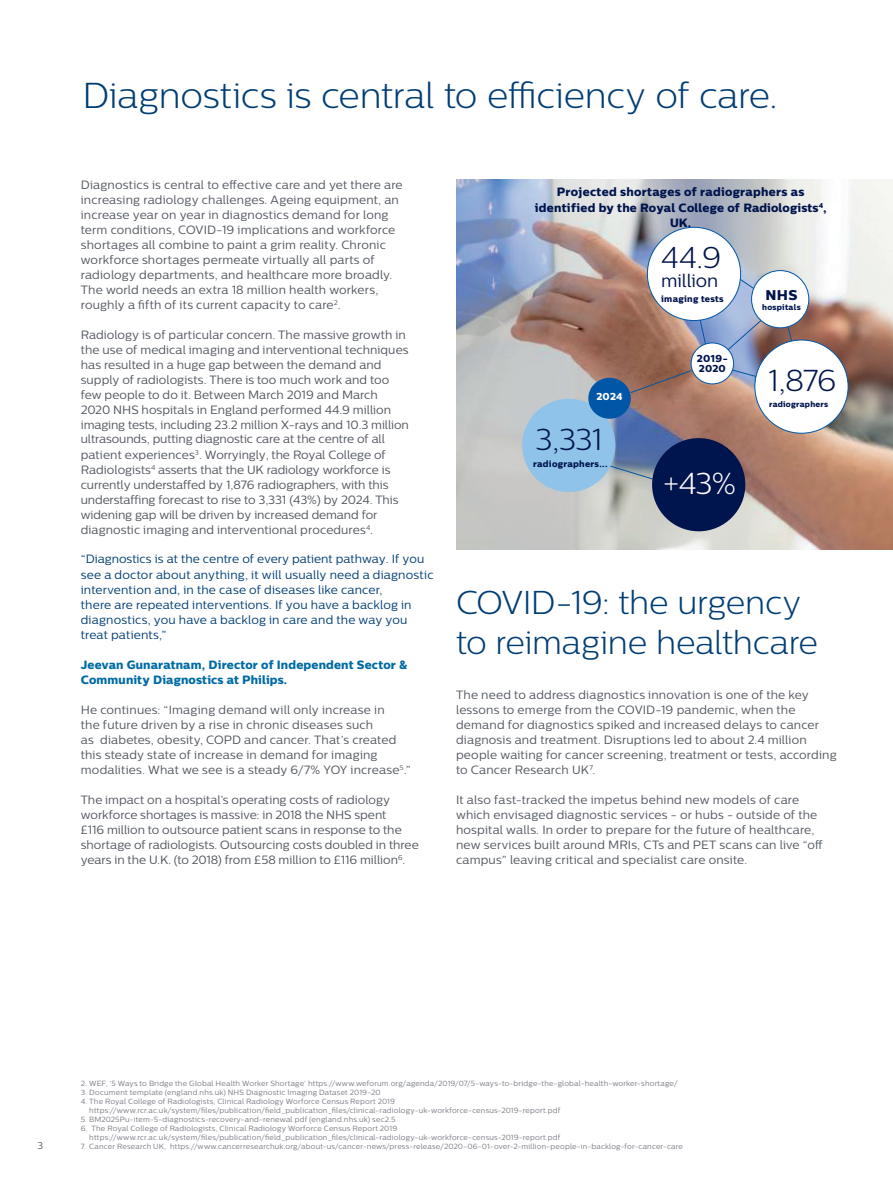
<style>
.page{position:relative;width:893px;height:1188px;background:#fff}
.page>*{position:absolute;margin:0;border:0;box-sizing:border-box;transform-origin:0 0}
.t1{font:300 36px "Centrale Sans";letter-spacing:-.01em;color:#003d74}
.t2{font:300 33px/39.6px "Centrale Sans";letter-spacing:-.01em;color:#003d74}
.t3{font:300 30.15px "Centrale Sans";letter-spacing:-.025em;color:#00144d}
.t4{font:300 30.15px "Centrale Sans";color:#fff}
.t5{font:300 30px "Centrale Sans";color:#00144d}
.t6{font:18.15px "Centrale Sans";letter-spacing:-.005em;color:#00144d}
.t7{font:14.1px "Centrale Sans X Bold";color:#00144d}
.t8{font:12px/15px "Centrale Sans";letter-spacing:.01em;color:#52575f}
.t9{font:12px/15px "Centrale Sans";letter-spacing:-.01em;color:#52575f}
.t10{font:12px/15.1px "Centrale Sans";letter-spacing:.01em;color:#003d74}
.t11{font:12px/15.3px "Centrale Sans X Bold";letter-spacing:.025em;color:#00144d;text-align:center}
.t12{font:12px/15px "Centrale Sans X Bold";letter-spacing:.015em;color:#006ba4}
.t13{font:10.05px/10.1px "Centrale Sans X Bold";letter-spacing:.025em;color:#00144d}
.t14{font:10.05px "Centrale Sans X Bold";color:#fff}
.t15{font:9.75px "Centrale Sans";color:#52575f}
.t16{font:9px "Centrale Sans X Bold";letter-spacing:.03em;color:#00144d}
.t17{font:8.1px "Centrale Sans X Bold";letter-spacing:.03em;color:#00144d}
.t18{font:7.5px/9px "Centrale Sans";letter-spacing:.025em;color:#777b83}
</style>
<div class="page">
<img style="left:456px;top:179px;width:437px;height:370px">
<svg style="left:629px;top:369px;width:64px;height:25px;background:#936757"></svg>
<svg style="left:735px;top:272px;width:30px;height:25px"></svg>
<svg style="left:689px;top:319px;width:18px;height:30px"></svg>
<svg style="left:785px;top:323px;width:12px;height:20px"></svg>
<svg style="left:716px;top:307px;width:60px;height:73px;background:#8f98b7"></svg>
<svg style="left:591px;top:459px;width:68px;height:30px;background:#98a4ad"></svg>
<div style="left:647px;top:227px;width:94px;height:94px;background:#fff;border-radius:50%"></div>
<div style="left:755px;top:340px;width:93px;height:93px;background:#fff;border-radius:50%"></div>
<div style="left:652px;top:438px;width:93px;height:93px;background:#00144d;border-radius:50%"></div>
<div style="left:522px;top:399px;width:93px;height:93px;background:#8fc3e9;border-radius:50%"></div>
<div style="left:751px;top:271px;width:58px;height:57px;background:#fff;border-radius:50%"></div>
<div style="left:751px;top:270px;width:58px;height:58px;border:1px solid #0157a7;border-radius:50%"></div>
<div style="left:691px;top:343px;width:43px;height:41px;background:#fff;border-radius:50%"></div>
<div style="left:691px;top:342px;width:43px;height:42px;border:1px solid #0157a7;border-radius:50%"></div>
<div style="left:588px;top:378px;width:43px;height:41px;background:#0157a7;border-radius:50%"></div>
<h1 class="t1" style="left:82px;top:75px;width:697px">Diagnostics is central to efficiency of care.</h1>
<p class="t8" style="left:81px;top:177px;width:323px">Diagnostics is central to effective care and yet there are increasing radiology challenges. Ageing equipment, an increase year on year in diagnostics demand for long term conditions, COVID-19 implications and workforce shortages all combine to paint a grim reality. Chronic workforce shortages permeate virtually all parts of radiology departments, and healthcare more broadly.<br>The world needs an extra 18 million health workers, roughly a fifth of its current capacity to care<sup>2</sup>.</p>
<p class="t8" style="left:81px;top:327px;width:330px">Radiology is of particular concern. The massive growth in the use of medical imaging and interventional techniques has resulted in a huge gap between the demand and supply of radiologists. There is too much work and too few people to do it. Between March 2019 and March 2020 NHS hospitals in England performed 44.9 million imaging tests, including 23.2 million X-rays and 10.3 million ultrasounds, putting diagnostic care at the centre of all</p>
<p class="t9" style="left:81px;top:447px;width:319px">patient experiences<sup>3</sup>. Worryingly, the Royal College of Radiologists<sup>4</sup> asserts that the UK radiology workforce is currently understaffed by 1,876 radiographers, with this understaffing forecast to rise to 3,331 (43%) by 2024. This widening gap will be driven by increased demand for diagnostic imaging and interventional procedures<sup>4</sup>.</p>
<p class="t10" style="left:81px;top:551px;width:354px">“Diagnostics is at the centre of every patient pathway. If you see a doctor about anything, it will usually need a diagnostic intervention and, in the case of diseases like cancer,<br>there are repeated interventions. If you have a backlog in diagnostics, you have a backlog in care and the way you treat patients,”</p>
<p class="t12" style="left:81px;top:657px;width:328px">Jeevan Gunaratnam, Director of Independent Sector &amp;<br>Community Diagnostics at Philips.</p>
<p class="t8" style="left:81px;top:702px;width:332px">He continues: “Imaging demand will only increase in<br>the future driven by a rise in chronic diseases such<br>as diabetes, obesity, COPD and cancer. That’s created this steady state of increase in demand for imaging modalities. What we see is a steady 6/7% YOY increase<sup>5</sup>.”</p>
<p class="t8" style="left:81px;top:792px;width:339px">The impact on a hospital’s operating costs of radiology workforce shortages is massive: in 2018 the NHS spent<br>£116 million to outsource patient scans in response to the shortage of radiologists. Outsourcing costs doubled in three years in the U.K. (to 2018) from £58 million to £116 million<sup>6</sup>.</p>
<p class="t11" style="left:535px;top:184px;width:293px">Projected shortages of radiographers as identified by the Royal College of Radiologists<sup>4</sup>,<br>UK.</p>
<p class="t14" style="left:596px;top:390px;width:28px">2024</p>
<h3 class="t3" style="left:535px;top:422px;width:69px">3,331</h3>
<p class="t16" style="left:533px;top:458px;width:76px">radiographers...</p>
<h3 class="t5" style="left:661px;top:241px;width:62px">44.9</h3>
<h3 class="t6" style="left:661px;top:270px;width:59px">million</h3>
<p class="t16" style="left:661px;top:293px;width:64px">imaging tests</p>
<p class="t7" style="left:765px;top:286px;width:33px">NHS</p>
<p class="t17" style="left:762px;top:302px;width:40px">hospitals</p>
<p class="t13" style="left:697px;top:353px;width:32px">2019-<br>2020</p>
<h3 class="t4" style="left:663px;top:466px;width:75px">+43%</h3>
<h3 class="t3" style="left:768px;top:364px;width:70px">1,876</h3>
<p class="t17" style="left:769px;top:399px;width:61px">radiographers</p>
<h2 class="t2" style="left:456px;top:583px;width:364px">COVID-19: the urgency to reimagine healthcare</h2>
<p class="t8" style="left:456px;top:687px;width:382px">The need to address diagnostics innovation is one of the key lessons to emerge from the COVID-19 pandemic, when the demand for diagnostics spiked and increased delays to cancer diagnosis and treatment. Disruptions led to about 2.4 million people waiting for cancer screening, treatment or tests, according to Cancer Research UK<sup>7</sup>.</p>
<p class="t8" style="left:456px;top:792px;width:368px">It also fast-tracked the impetus behind new models of care which envisaged diagnostic services - or hubs - outside of the hospital walls. In order to prepare for the future of healthcare, new services built around MRIs, CTs and PET scans can live “off campus” leaving critical and specialist care onsite.</p>
<p class="t15" style="left:38px;top:1140px;width:7px">3</p>
<p class="t18" style="left:81px;top:1079px;width:598px">2. WEF, ‘5 Ways to Bridge the Global Health Worker Shortage’ https://www.weforum.org/agenda/2019/07/5-ways-to-bridge-the-global-health-worker-shortage/</p>
<p class="t18" style="left:81px;top:1088px;width:301px">3. Document template (england.nhs.uk) NHS Diagnostic Imaging Dataset 2019-20</p>
<p class="t18" style="left:89px;top:1097px;width:473px;text-indent:-9px">4. The Royal College of Radiologists, Clinical Radiology Worforce Census Report 2019 https://www.rcr.ac.uk/system/files/publication/field_publication_files/clinical-radiology-uk-workforce-census-2019-report.pdf</p>
<p class="t18" style="left:81px;top:1115px;width:316px">5. BM2025Pu-item-5-diagnostics-recovery-and-renewal.pdf (england.nhs.uk) sec2.5</p>
<p class="t18" style="left:89px;top:1124px;width:473px;text-indent:-9px">6. The Royal College of Radiologists, Clinical Radiology Worforce Census Report 2019 https://www.rcr.ac.uk/system/files/publication/field_publication_files/clinical-radiology-uk-workforce-census-2019-report.pdf</p>
<p class="t18" style="left:81px;top:1142px;width:604px">7. Cancer Research UK, https://www.cancerresearchuk.org/about-us/cancer-news/press-release/2020-06-01-over-2-million-people-in-backlog-for-cancer-care</p>
</div>
